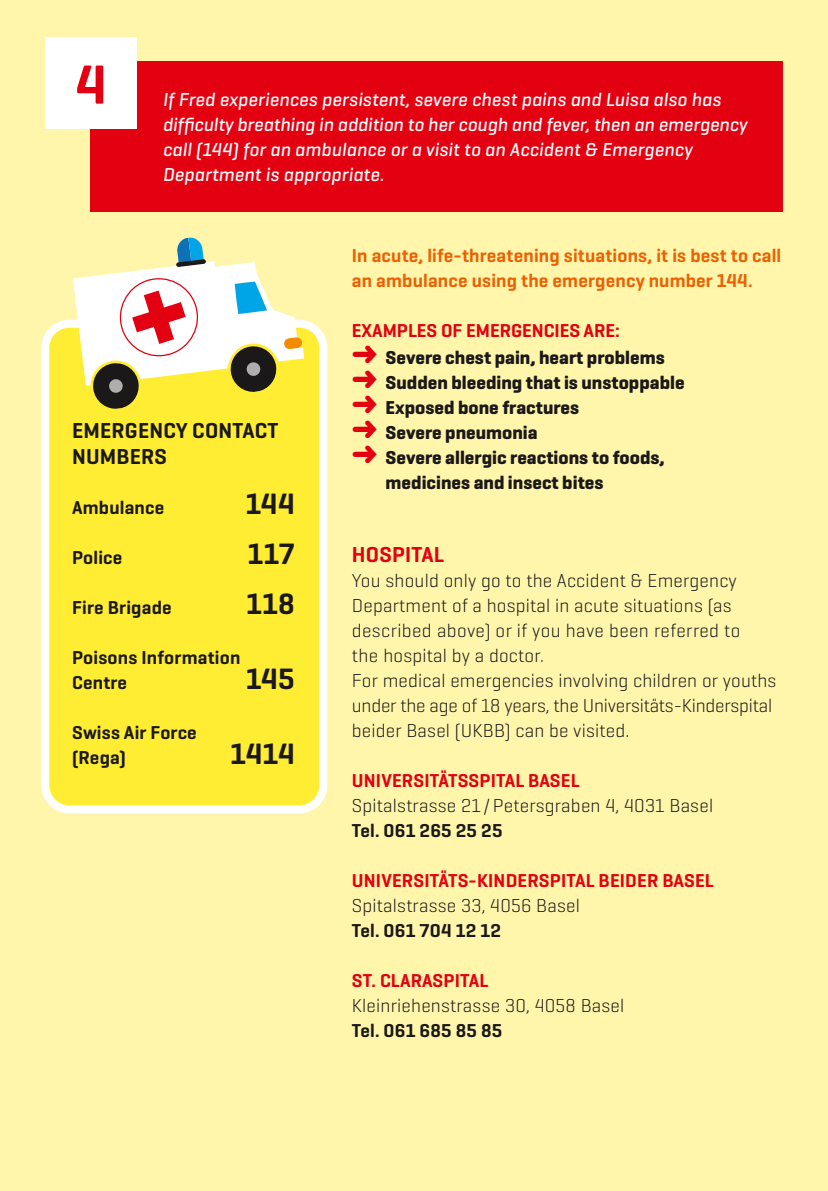
<style>
.page{position:relative;width:828px;height:1191px;background:#fff6ab}
.page>*{position:absolute;margin:0;border:0;box-sizing:border-box;transform-origin:0 0}
.t1{font:600 56px "Geogrotesque";color:#e30011}
.t2{font:600 30px "Geogrotesque";letter-spacing:.01em;color:#1b1819}
.t3{font:600 22px/26px "Geogrotesque";letter-spacing:.01em;color:#1b1819}
.t4{font:600 22px "Geogrotesque";letter-spacing:.01em;color:#e30011}
.t5{font:300 19px/25px "Geogrotesque";letter-spacing:.01em;color:#1b1819}
.t6{font:italic 500 19px/25px "Geogrotesque";letter-spacing:.01em;color:#fff}
.t7{font:700 19px/25px "Geogrotesque";color:#1b1819}
.t8{font:600 19px/25px "Geogrotesque";letter-spacing:.01em;color:#1b1819}
.t9{font:600 19px "Geogrotesque";letter-spacing:.01em;color:#e30011}
.t10{font:600 19px/25px "Geogrotesque";letter-spacing:.01em;color:#eb6002}
.s1{color:#e30011}
</style>
<div class="page">
<div style="left:90px;top:61px;width:692px;height:151px;background:#e30011"></div>
<div style="left:45px;top:37px;width:92px;height:91px;background:#fff"></div>
<div style="left:45px;top:324px;width:278px;height:485px;background:#ffed34;border-radius:24px"></div>
<div style="left:41px;top:320px;width:286px;height:493px;border:8px solid #fff;border-radius:24px"></div>
<svg style="left:73px;top:237px;width:231px;height:172px"></svg>
<p class="t1" style="left:75px;top:50px;width:33px">4</p>
<p class="t6" style="left:163px;top:87px;width:586px">If Fred experiences persistent, severe chest pains and Luisa also has difficulty breathing in addition to her cough and fever, then an emergency call (144) for an ambulance or a visit to an Accident &amp; Emergency Department is appropriate.</p>
<p class="t3" style="left:72px;top:417px;width:208px">EMERGENCY CONTACT<br>NUMBERS</p>
<p class="t8" style="left:72px;top:495px;width:94px">Ambulance</p>
<p class="t2" style="left:246px;top:485px;width:50px">144</p>
<p class="t8" style="left:72px;top:545px;width:52px">Police</p>
<p class="t2" style="left:248px;top:535px;width:48px">117</p>
<p class="t8" style="left:72px;top:595px;width:101px">Fire Brigade</p>
<p class="t2" style="left:247px;top:585px;width:50px">118</p>
<p class="t8" style="left:72px;top:645px;width:170px">Poisons Information<br>Centre</p>
<p class="t2" style="left:246px;top:660px;width:50px">145</p>
<p class="t8" style="left:72px;top:720px;width:126px">Swiss Air Force (Rega)</p>
<p class="t2" style="left:231px;top:735px;width:66px">1414</p>
<p class="t10" style="left:352px;top:243px;width:431px">In acute, life-threatening situations, it is best to call an ambulance using the emergency number 144.</p>
<p class="t9" style="left:352px;top:319px;width:269px">EXAMPLES OF EMERGENCIES ARE:</p>
<p class="t7" style="left:352px;top:345px;width:314px"><span class="s1">➜</span> Severe chest pain, heart problems</p>
<p class="t7" style="left:352px;top:370px;width:334px"><span class="s1">➜</span> Sudden bleeding that is unstoppable</p>
<p class="t7" style="left:352px;top:395px;width:229px"><span class="s1">➜</span> Exposed bone fractures</p>
<p class="t7" style="left:352px;top:420px;width:187px"><span class="s1">➜</span> Severe pneumonia</p>
<p class="t7" style="left:386px;top:445px;width:281px;text-indent:-34px"><span class="s1">➜</span> Severe allergic reactions to foods, medicines and insect bites</p>
<p class="t4" style="left:352px;top:541px;width:94px">HOSPITAL</p>
<p class="t5" style="left:352px;top:567px;width:390px">You should only go to the Accident &amp; Emergency Department of a hospital in acute situations (as described above) or if you have been referred to the hospital by a doctor.</p>
<p class="t5" style="left:352px;top:667px;width:426px">For medical emergencies involving children or youths under the age of 18 years, the Universitäts-Kinderspital beider Basel (UKBB) can be visited.</p>
<p class="t9" style="left:352px;top:769px;width:229px">UNIVERSITÄTSSPITAL BASEL</p>
<p class="t5" style="left:352px;top:792px;width:363px">Spitalstrasse 21 / Petersgraben 4, 4031 Basel</p>
<p class="t8" style="left:352px;top:818px;width:152px">Tel. 061 265 25 25</p>
<p class="t9" style="left:352px;top:869px;width:363px">UNIVERSITÄTS-KINDERSPITAL BEIDER BASEL</p>
<p class="t5" style="left:352px;top:892px;width:230px">Spitalstrasse 33, 4056 Basel</p>
<p class="t8" style="left:352px;top:918px;width:151px">Tel. 061 704 12 12</p>
<p class="t9" style="left:352px;top:969px;width:138px">ST. CLARASPITAL</p>
<p class="t5" style="left:352px;top:992px;width:274px">Kleinriehenstrasse 30, 4058 Basel</p>
<p class="t8" style="left:352px;top:1018px;width:152px">Tel. 061 685 85 85</p>
</div>
